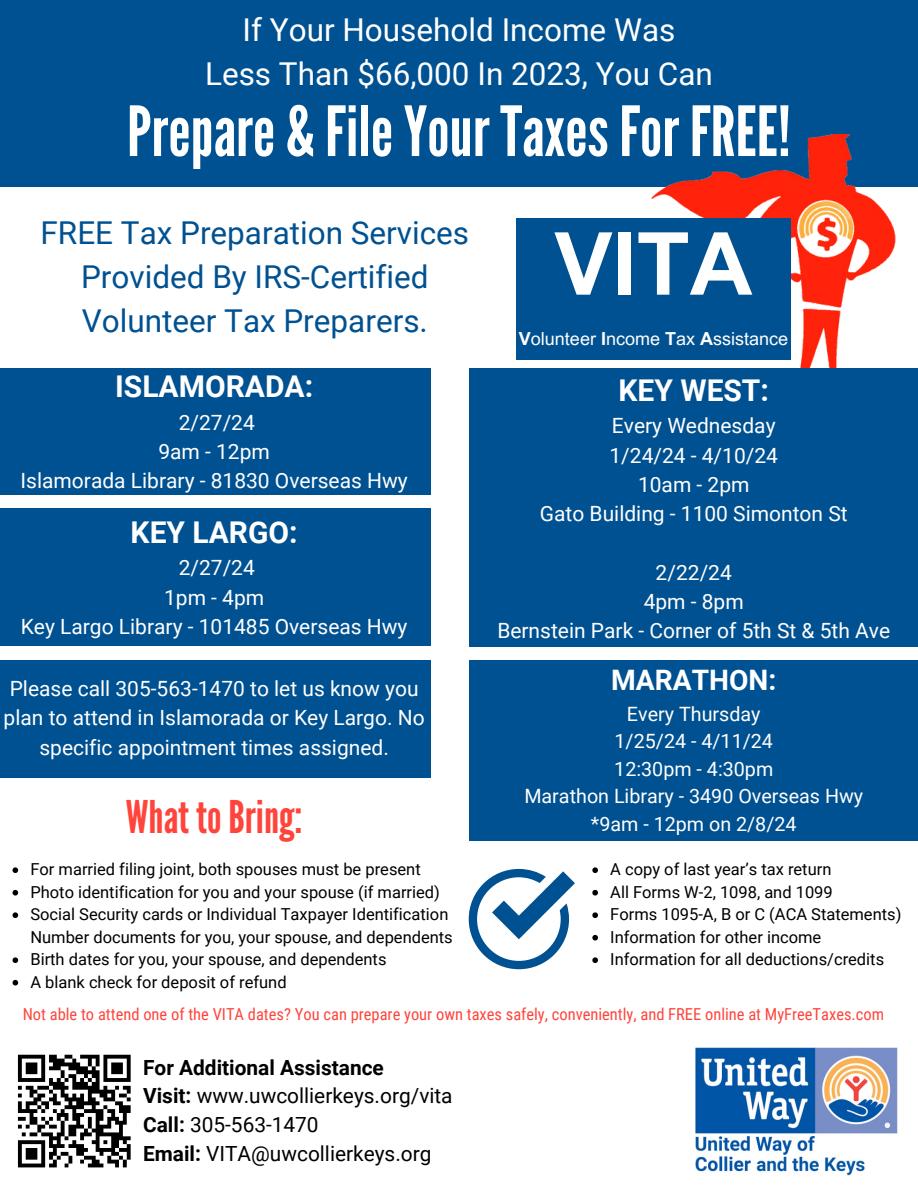
<style>
.page{position:relative;width:918px;height:1188px;background:#fff}
.page>*{position:absolute;margin:0;border:0;box-sizing:border-box;transform-origin:0 0}
.t1{font:700 87px "Arial MT Pro";color:#fff}
.t2{font:69px "League Gothic";color:#fff}
.t3{font:45px "League Gothic";color:#ff443b}
.t4{font:31.5px "Roboto";color:#005191}
.t5{font:31.5px "Roboto";color:#fff}
.t6{font:700 30px "Roboto";color:#fff}
.t7{font:700 28.2px "Roboto";color:#fff}
.t8{font:21px/29.2px "Roboto";color:#fff;text-align:center}
.t9{font:20.85px "Roboto";color:#000}
.t10{font:700 20.85px "Roboto";color:#000}
.t11{font:19.8px "Roboto";color:#fff}
.t12{font:18px "Arial MT Pro";color:#fff}
.t13{font:16.5px/22.5px "Roboto";color:#000}
.t14{font:16.5px "Roboto Condensed";color:#ff443b}
.s1{font-weight:700}
</style>
<div class="page">
<div style="left:0;top:0;width:918px;height:187px;background:#005191"></div>
<img style="left:469px;top:134px;width:427px;height:247px">
<div style="left:517px;top:218px;width:273px;height:142px;background:#005191"></div>
<svg style="left:469px;top:869px;width:106px;height:100px"></svg>
<svg style="left:13px;top:867px;width:5px;height:6px"></svg>
<svg style="left:13px;top:890px;width:5px;height:6px"></svg>
<svg style="left:13px;top:912px;width:5px;height:6px"></svg>
<svg style="left:13px;top:957px;width:5px;height:6px"></svg>
<svg style="left:13px;top:980px;width:5px;height:6px"></svg>
<svg style="left:592px;top:867px;width:6px;height:6px"></svg>
<svg style="left:592px;top:890px;width:6px;height:6px"></svg>
<svg style="left:592px;top:912px;width:6px;height:6px"></svg>
<svg style="left:592px;top:935px;width:6px;height:6px"></svg>
<svg style="left:592px;top:957px;width:6px;height:6px"></svg>
<img style="left:695px;top:1047px;width:203px;height:129px">
<div style="left:470px;top:660px;width:448px;height:180px;background:#005191"></div>
<div style="left:470px;top:368px;width:448px;height:278px;background:#005191"></div>
<svg style="left:17px;top:1054px;width:114px;height:114px"></svg>
<div style="left:0;top:368px;width:430px;height:127px;background:#005191"></div>
<div style="left:0;top:509px;width:430px;height:137px;background:#005191"></div>
<div style="left:0;top:660px;width:430px;height:118px;background:#005191"></div>
<p class="t5" style="left:243px;top:12px;width:434px">If Your Household Income Was</p>
<p class="t5" style="left:205px;top:56px;width:509px">Less Than $66,000 In 2023, You Can</p>
<p class="t2" style="left:127px;top:92px;width:665px">Prepare &amp; FileYourTaxesFor FREE!</p>
<p class="t4" style="left:41px;top:215px;width:430px">FREE Tax Preparation Services</p>
<p class="t4" style="left:81px;top:259px;width:349px">Provided By IRS-Certified</p>
<p class="t4" style="left:82px;top:303px;width:347px">Volunteer Tax Preparers.</p>
<p class="t6" style="left:115px;top:369px;width:200px">ISLAMORADA:</p>
<p class="t8" style="left:179px;top:408px;width:78px">2/27/24</p>
<p class="t8" style="left:158px;top:437px;width:113px">9am - 12pm</p>
<p class="t8" style="left:21px;top:466px;width:389px">Islamorada Library - 81830 Overseas Hwy</p>
<p class="t6" style="left:131px;top:515px;width:169px">KEY LARGO:</p>
<p class="t8" style="left:179px;top:554px;width:78px">2/27/24</p>
<p class="t8" style="left:164px;top:583px;width:102px">1pm - 4pm</p>
<p class="t8" style="left:21px;top:612px;width:388px">Key Largo Library - 101485 Overseas Hwy</p>
<p class="t8" style="left:4px;top:674px;width:423px">Please call 305-563-1470 to let us know you plan to attend in Islamorada or Key Largo. No specific appointment times assigned.</p>
<p class="t3" style="left:126px;top:791px;width:178px">What toBring:</p>
<p class="t13" style="left:30px;top:858px;width:392px">For married filing joint, both spouses must be present</p>
<p class="t13" style="left:30px;top:881px;width:411px">Photo identification for you and your spouse (if married)</p>
<p class="t13" style="left:30px;top:903px;width:424px">Social Security cards or Individual Taxpayer Identification<br>Number documents for you, your spouse, and dependents</p>
<p class="t13" style="left:30px;top:948px;width:358px">Birth dates for you, your spouse, and dependents</p>
<p class="t13" style="left:30px;top:971px;width:258px">A blank check for deposit of refund</p>
<p class="t1" style="left:554px;top:232px;width:200px">VITA</p>
<p class="t12" style="left:519px;top:332px;width:271px"><span class="s1">V</span>olunteer <span class="s1">I</span>ncome <span class="s1">T</span>ax <span class="s1">A</span>ssistance</p>
<p class="t6" style="left:619px;top:373px;width:152px">KEY WEST:</p>
<p class="t8" style="left:612px;top:412px;width:165px">Every Wednesday</p>
<p class="t8" style="left:609px;top:441px;width:170px">1/24/24 - 4/10/24</p>
<p class="t8" style="left:638px;top:470px;width:113px">10am - 2pm</p>
<p class="t8" style="left:540px;top:499px;width:309px">Gato Building - 1100 Simonton St</p>
<p class="t8" style="left:656px;top:558px;width:78px">2/22/24</p>
<p class="t8" style="left:644px;top:587px;width:102px">4pm - 8pm</p>
<p class="t8" style="left:497px;top:616px;width:394px">Bernstein Park - Corner of 5th St &amp; 5th Ave</p>
<p class="t7" style="left:611px;top:664px;width:167px">MARATHON:</p>
<p class="t11" style="left:627px;top:702px;width:135px">Every Thursday</p>
<p class="t11" style="left:615px;top:730px;width:160px">1/25/24 - 4/11/24</p>
<p class="t11" style="left:614px;top:757px;width:161px">12:30pm - 4:30pm</p>
<p class="t11" style="left:524px;top:785px;width:340px">Marathon Library - 3490 Overseas Hwy</p>
<p class="t11" style="left:591px;top:812px;width:207px">*9am - 12pm on 2/8/24</p>
<p class="t13" style="left:610px;top:858px;width:223px">A copy of last year’s tax return</p>
<p class="t13" style="left:610px;top:881px;width:224px">All Forms W-2, 1098, and 1099</p>
<p class="t13" style="left:610px;top:903px;width:293px">Forms 1095-A, B or C (ACA Statements)</p>
<p class="t13" style="left:610px;top:926px;width:213px">Information for other income</p>
<p class="t13" style="left:610px;top:948px;width:275px">Information for all deductions/credits</p>
<p class="t14" style="left:23px;top:1005px;width:863px">Not able to attend one of the VITA dates? You can prepare your own taxes safely, conveniently, and FREE online at MyFreeTaxes.com</p>
<p class="t10" style="left:143px;top:1055px;width:242px">For Additional Assistance</p>
<p class="t9" style="left:143px;top:1084px;width:311px"><span class="s1">Visit:</span> www.uwcollierkeys.org/vita</p>
<p class="t9" style="left:143px;top:1113px;width:177px"><span class="s1">Call:</span> 305-563-1470</p>
<p class="t9" style="left:143px;top:1141px;width:290px"><span class="s1">Email:</span> VITA@uwcollierkeys.org</p>
</div>
